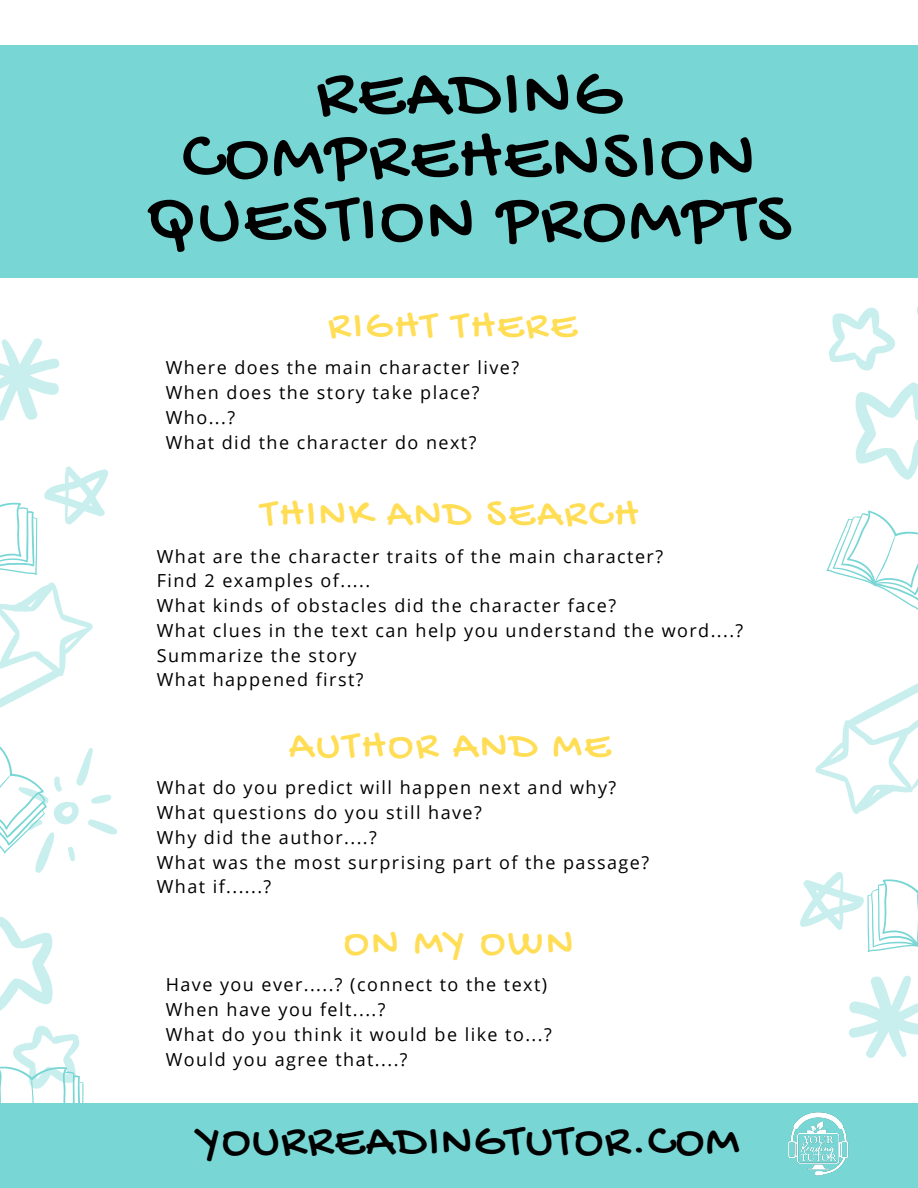
<style>
.page{position:relative;width:918px;height:1188px;background:#fff}
.page>*{position:absolute;margin:0;border:0;box-sizing:border-box;transform-origin:0 0}
.t1{font:74.4px/62.8px "Gochi Hand";letter-spacing:.03em;color:#000;text-align:center}
.t2{font:48px "Gochi Hand";letter-spacing:.03em;color:#000}
.t3{font:42px "Gochi Hand";letter-spacing:.06em;color:#fd5}
.t4{font:18px/24.8px "Open Sans";letter-spacing:.08em;color:#000}
</style>
<div class="page">
<div style="left:0;top:46px;width:918px;height:232px;background:#78d6d5"></div>
<svg style="left:0;top:338px;width:60px;height:83px"></svg>
<svg style="left:829px;top:306px;width:89px;height:174px"></svg>
<svg style="left:849px;top:975px;width:69px;height:83px"></svg>
<svg style="left:815px;top:683px;width:103px;height:131px"></svg>
<div style="left:0;top:1103px;width:918px;height:85px;background:#78d6d5"></div>
<img style="left:788px;top:1112px;width:61px;height:64px">
<svg style="left:0;top:916px;width:84px;height:187px"></svg>
<svg style="left:0;top:466px;width:117px;height:407px"></svg>
<svg style="left:800px;top:872px;width:118px;height:80px"></svg>
<svg style="left:826px;top:510px;width:92px;height:100px"></svg>
<h1 class="t1" style="left:146px;top:67px;width:647px">READING<br>COMPREHENSION<br>QUESTION PROMPTS</h1>
<h3 class="t3" style="left:328px;top:304px;width:250px">RIGHT THERE</h3>
<p class="t4" style="left:166px;top:355px;width:355px">Where does the main character live?<br>When does the story take place?<br>Who...?<br>What did the character do next?</p>
<h3 class="t3" style="left:261px;top:492px;width:379px">THINK AND SEARCH</h3>
<p class="t4" style="left:157px;top:543px;width:588px">What are the character traits of the main character?<br>Find 2 examples of.....<br>What kinds of obstacles did the character face?<br>What clues in the text can help you understand the word....?<br>Summarize the story<br>What happened first?</p>
<h3 class="t3" style="left:289px;top:724px;width:323px">AUTHOR AND ME</h3>
<p class="t4" style="left:157px;top:775px;width:494px">What do you predict will happen next and why?<br>What questions do you still have?<br>Why did the author....?<br>What was the most surprising part of the passage?<br>What if......?</p>
<h3 class="t3" style="left:344px;top:921px;width:231px">ON MY OWN</h3>
<p class="t4" style="left:166px;top:972px;width:387px">Have you ever.....? (connect to the text)<br>When have you felt....?<br>What do you think it would be like to...?<br>Would you agree that....?</p>
<h2 class="t2" style="left:198px;top:1116px;width:542px">YOURREADINGTUTOR.COM</h2>
</div>
